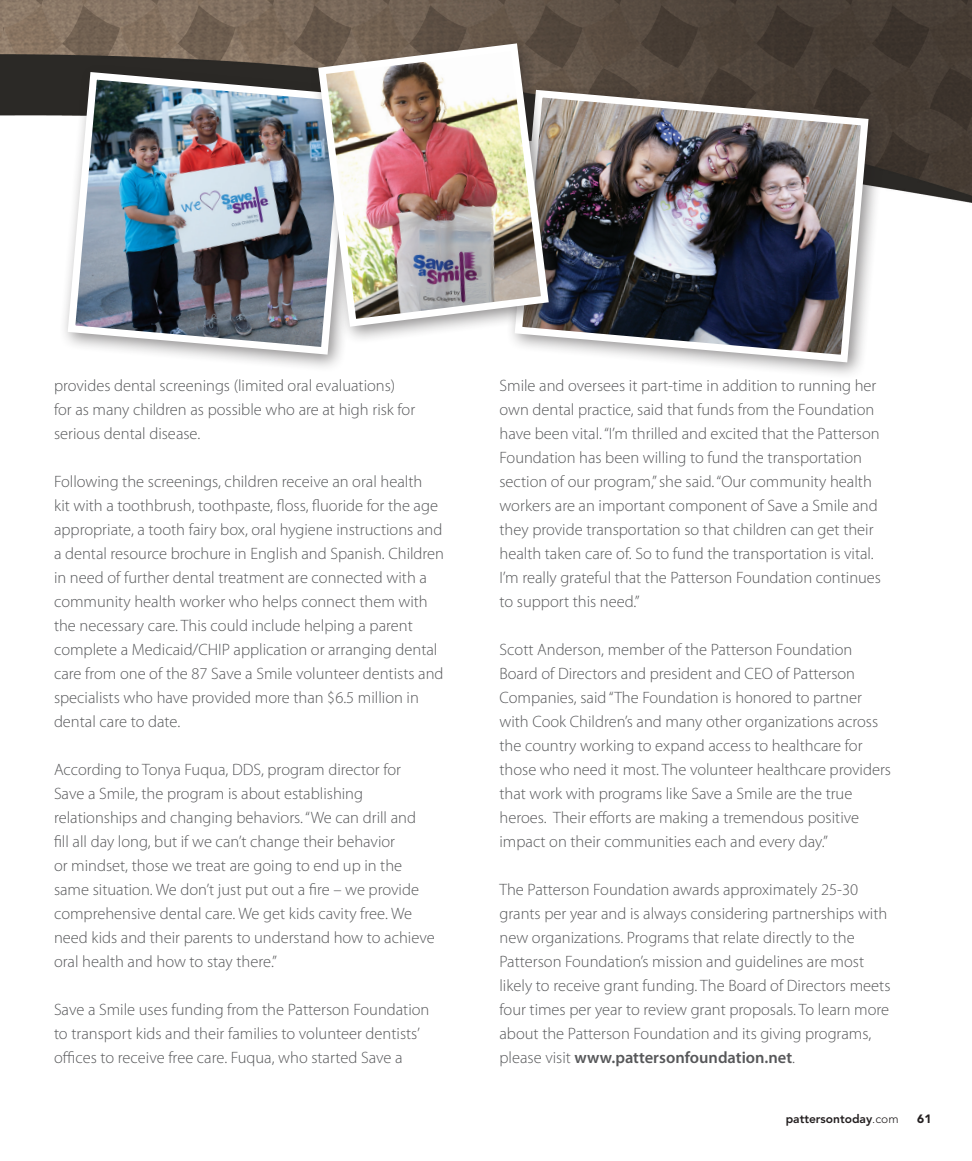
<style>
.page{position:relative;width:972px;height:1161px;background:#fff}
.page>*{position:absolute;margin:0;border:0;box-sizing:border-box;transform-origin:0 0}
.t1{font:300 16.5px/24px "Myriad Pro";color:#57585a}
.t2{font:800 12px "Avenir LT Std";color:#231f20}
.t3{font:900 12px "Avenir LT Std";color:#231f20}
.s1{font-weight:600}
.s2{font-weight:300}
</style>
<div class="page">
<img style="left:0;top:0;width:972px;height:203px">
<div style="left:58px;top:63px;width:310px;height:310px;background:#231f20;opacity:.5"></div>
<img style="left:64px;top:68px;width:290px;height:290px">
<div style="left:505px;top:81px;width:382px;height:299px;background:#231f20;opacity:.5"></div>
<img style="left:511px;top:86px;width:361px;height:280px">
<div style="left:309px;top:35px;width:258px;height:310px;background:#231f20;opacity:.5"></div>
<img style="left:314px;top:39px;width:239px;height:292px">
<p class="t1" style="left:54px;top:373px;width:363px">provides dental screenings (limited oral evaluations) for as many children as possible who are at high risk for serious dental disease.</p>
<p class="t1" style="left:54px;top:469px;width:392px">Following the screenings, children receive an oral health<br>kit with a toothbrush, toothpaste, floss, fluoride for the age appropriate, a tooth fairy box, oral hygiene instructions and a dental resource brochure in English and Spanish. Children in need of further dental treatment are connected with a community health worker who helps connect them with the necessary care. This could include helping a parent complete a Medicaid/CHIP application or arranging dental care from one of the 87 Save a Smile volunteer dentists and specialists who have provided more than $6.5 million in dental care to date.</p>
<p class="t1" style="left:54px;top:757px;width:382px">According to Tonya Fuqua, DDS, program director for Save a Smile, the program is about establishing relationships and changing behaviors. “We can drill and fill all day long, but if we can’t change their behavior<br>or mindset, those we treat are going to end up in the same situation. We don’t just put out a fire – we provide comprehensive dental care. We get kids cavity free. We need kids and their parents to understand how to achieve oral health and how to stay there.”</p>
<p class="t1" style="left:54px;top:997px;width:377px">Save a Smile uses funding from the Patterson Foundation to transport kids and their families to volunteer dentists’ offices to receive free care. Fuqua, who started Save a</p>
<p class="t1" style="left:500px;top:373px;width:383px">Smile and oversees it part-time in addition to running her own dental practice, said that funds from the Foundation have been vital. “I’m thrilled and excited that the Patterson Foundation has been willing to fund the transportation section of our program,” she said. “Our community health workers are an important component of Save a Smile and they provide transportation so that children can get their health taken care of. So to fund the transportation is vital.<br>I’m really grateful that the Patterson Foundation continues to support this need.”</p>
<p class="t1" style="left:500px;top:637px;width:393px">Scott Anderson, member of the Patterson Foundation Board of Directors and president and CEO of Patterson Companies, said “The Foundation is honored to partner with Cook Children’s and many other organizations across the country working to expand access to healthcare for those who need it most. The volunteer healthcare providers that work with programs like Save a Smile are the true heroes. Their efforts are making a tremendous positive impact on their communities each and every day.”</p>
<p class="t1" style="left:500px;top:877px;width:393px">The Patterson Foundation awards approximately 25-30 grants per year and is always considering partnerships with new organizations. Programs that relate directly to the Patterson Foundation’s mission and guidelines are most likely to receive grant funding. The Board of Directors meets four times per year to review grant proposals. To learn more about the Patterson Foundation and its giving programs, please visit <span class="s1">www.pattersonfoundation.net</span>.</p>
<p class="t2" style="left:786px;top:1112px;width:114px">pattersontoday<span class="s2">.com</span></p>
<p class="t3" style="left:917px;top:1112px;width:16px">61</p>
</div>
